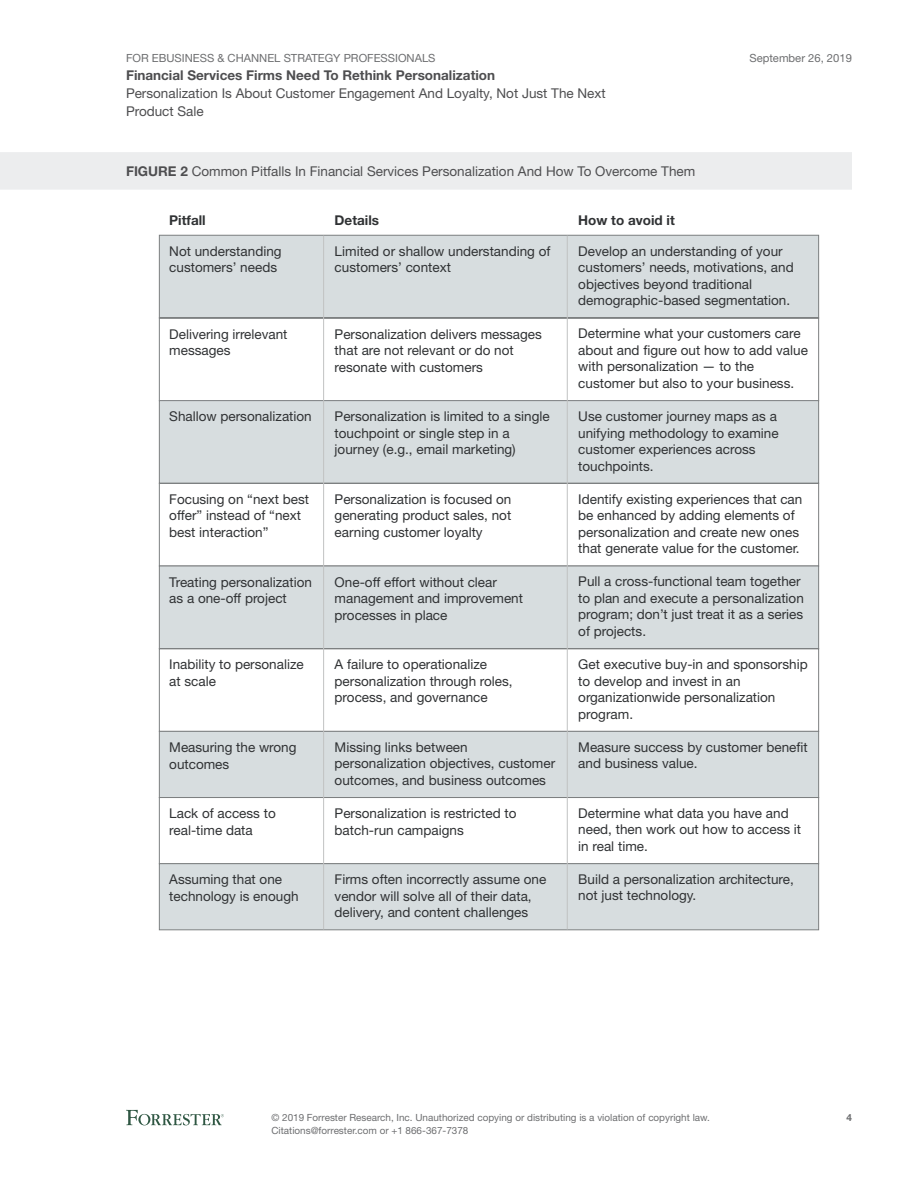
<style>
.page{position:relative;width:918px;height:1188px;background:#fff}
.page>*{position:absolute;margin:0;border:0;box-sizing:border-box;transform-origin:0 0}
.t1{font:13.5px/16.5px "Helvetica Neue LT Std";color:#303234}
.t2{font:13.5px/18px "Helvetica Neue LT Std";color:#4e4e50}
.t3{font:700 13.5px "Helvetica Neue LT Std";color:#4e4e50}
.t4{font:700 13.5px "Helvetica Neue LT Std";color:#303234}
.t5{font:11.25px "Helvetica Neue LT Std";color:#6d6e70}
.t6{font:9.9px/12.8px "Helvetica Neue LT Std";color:#6d6e70}
.t7{font:700 9.9px "Helvetica Neue LT Std";color:#6d6e70}
.s1{font-weight:700}
</style>
<div class="page">
<svg style="left:126px;top:1110px;width:98px;height:15px"></svg>
<div style="left:0;top:152px;width:852px;height:38px;background:#ecedee"></div>
<svg style="left:159px;top:234px;width:660px;height:166px"></svg>
<svg style="left:159px;top:400px;width:660px;height:165px"></svg>
<svg style="left:159px;top:565px;width:660px;height:166px"></svg>
<svg style="left:159px;top:731px;width:660px;height:132px"></svg>
<div style="left:159px;top:863px;width:660px;height:67px;background:#d7dddf;border:1px solid #7d8081"></div>
<hr style="left:323px;top:236px;width:1px;height:693px;background:#c1c2c2">
<hr style="left:567px;top:236px;width:1px;height:693px;background:#c1c2c2">
<p class="t5" style="left:126px;top:51px;width:311px">FOR EBUSINESS &amp; CHANNEL STRATEGY PROFESSIONALS</p>
<p class="t3" style="left:126px;top:67px;width:371px">Financial Services Firms Need To Rethink Personalization</p>
<p class="t2" style="left:126px;top:84px;width:481px">Personalization Is About Customer Engagement And Loyalty, Not Just The Next<br>Product Sale</p>
<p class="t2" style="left:126px;top:162px;width:571px"><span class="s1">FIGURE 2</span> Common Pitfalls In Financial Services Personalization And How To Overcome Them</p>
<p class="t4" style="left:169px;top:211px;width:38px">Pitfall</p>
<p class="t4" style="left:335px;top:211px;width:46px">Details</p>
<p class="t4" style="left:578px;top:211px;width:98px">How to avoid it</p>
<p class="t5" style="left:749px;top:51px;width:104px">September 26, 2019</p>
<p class="t1" style="left:169px;top:243px;width:114px">Not understanding customers’ needs</p>
<p class="t1" style="left:169px;top:325px;width:120px">Delivering irrelevant messages</p>
<p class="t1" style="left:169px;top:408px;width:144px">Shallow personalization</p>
<p class="t1" style="left:169px;top:491px;width:141px">Focusing on “next best offer” instead of “next best interaction”</p>
<p class="t1" style="left:169px;top:573px;width:144px">Treating personalization as a one-off project</p>
<p class="t1" style="left:169px;top:656px;width:136px">Inability to personalize at scale</p>
<p class="t1" style="left:169px;top:739px;width:129px">Measuring the wrong outcomes</p>
<p class="t1" style="left:169px;top:805px;width:108px">Lack of access to real-time data</p>
<p class="t1" style="left:169px;top:871px;width:131px">Assuming that one technology is enough</p>
<p class="t1" style="left:335px;top:243px;width:217px">Limited or shallow understanding of customers’ context</p>
<p class="t1" style="left:335px;top:325px;width:209px">Personalization delivers messages that are not relevant or do not resonate with customers</p>
<p class="t1" style="left:335px;top:408px;width:217px">Personalization is limited to a single touchpoint or single step in a journey (e.g., email marketing)</p>
<p class="t1" style="left:335px;top:491px;width:178px;text-align:justify">Personalization is focused on generating product sales, not earning customer loyalty</p>
<p class="t1" style="left:335px;top:573px;width:190px">One-off effort without clear management and improvement processes in place</p>
<p class="t1" style="left:335px;top:656px;width:180px">A failure to operationalize personalization through roles, process, and governance</p>
<p class="t1" style="left:335px;top:739px;width:222px">Missing links between personalization objectives, customer outcomes, and business outcomes</p>
<p class="t1" style="left:335px;top:805px;width:183px">Personalization is restricted to batch-run campaigns</p>
<p class="t1" style="left:335px;top:871px;width:213px">Firms often incorrectly assume one vendor will solve all of their data, delivery, and content challenges</p>
<p class="t1" style="left:578px;top:242px;width:217px">Develop an understanding of your customers’ needs, motivations, and objectives beyond traditional demographic-based segmentation.</p>
<p class="t1" style="left:578px;top:325px;width:231px">Determine what your customers care about and figure out how to add value with personalization — to the customer but also to your business.</p>
<p class="t1" style="left:578px;top:408px;width:202px">Use customer journey maps as a unifying methodology to examine customer experiences across touchpoints.</p>
<p class="t1" style="left:578px;top:490px;width:226px">Identify existing experiences that can be enhanced by adding elements of personalization and create new ones that generate value for the customer.</p>
<p class="t1" style="left:578px;top:573px;width:227px">Pull a cross-functional team together to plan and execute a personalization program; don’t just treat it as a series of projects.</p>
<p class="t1" style="left:578px;top:656px;width:231px">Get executive buy-in and sponsorship to develop and invest in an organizationwide personalization program.</p>
<p class="t1" style="left:578px;top:738px;width:231px">Measure success by customer benefit and business value.</p>
<p class="t1" style="left:578px;top:805px;width:224px">Determine what data you have and need, then work out how to access it in real time.</p>
<p class="t1" style="left:578px;top:871px;width:217px">Build a personalization architecture, not just technology.</p>
<p class="t6" style="left:272px;top:1111px;width:440px">© 2019 Forrester Research, Inc. Unauthorized copying or distributing is a violation of copyright law.<br>Citations@forrester.com or +1 866-367-7378</p>
<p class="t7" style="left:846px;top:1112px;width:7px">4</p>
</div>
